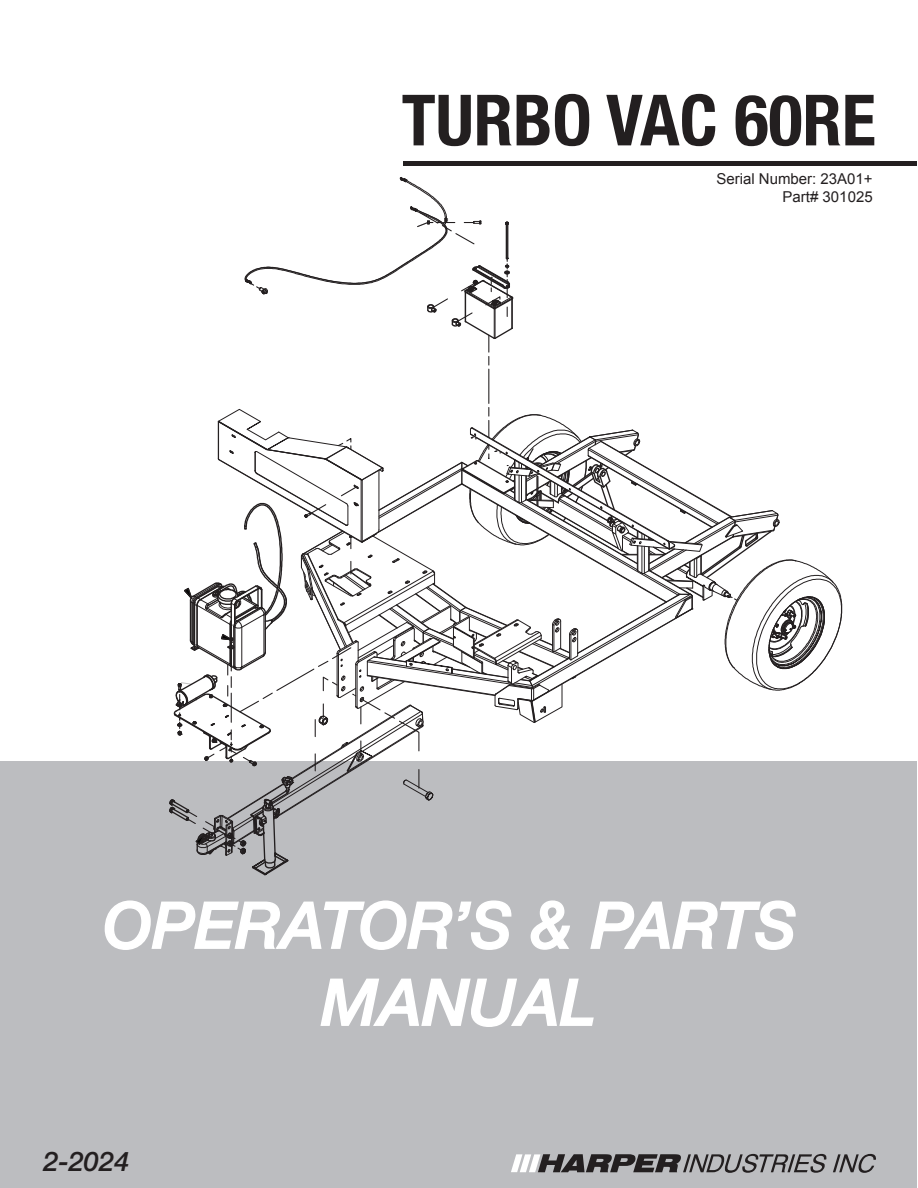
<style>
.page{position:relative;width:918px;height:1188px;background:#fff}
.page>*{position:absolute;margin:0;border:0;box-sizing:border-box;transform-origin:0 0}
.t1{font:700 condensed 70.8px "Helvetica Neue";color:#231f20}
.t2{font:italic 500 64.2px/77.1px "Helvetica Neue LT Std";color:#fff;text-align:center}
.t3{font:italic 500 27px "Helvetica Neue LT Std";color:#231f20}
.t4{font:15px "Arial";color:#231f20}
</style>
<div class="page">
<div style="left:403px;top:161px;width:513px;height:5px;background:#231f20"></div>
<div style="left:0;top:761px;width:916px;height:427px;background:#bcbdc0"></div>
<svg style="left:833px;top:1154px;width:43px;height:19px"></svg>
<svg style="left:511px;top:1154px;width:316px;height:19px"></svg>
<hr style="left:488px;top:369px;width:1px;height:34px;background:#231f20">
<svg style="left:244px;top:177px;width:270px;height:188px"></svg>
<svg style="left:104px;top:407px;width:739px;height:620px"></svg>
<p class="t1" style="left:402px;top:61px;width:476px">TURBO VAC 60RE</p>
<p class="t4" style="left:716px;top:169px;width:158px">Serial Number: 23A01+</p>
<p class="t4" style="left:783px;top:187px;width:92px">Part# 301025</p>
<p class="t2" style="left:103px;top:886px;width:695px">OPERATOR’S &amp; PARTS<br>MANUAL</p>
<p class="t3" style="left:43px;top:1145px;width:87px">2-2024</p>
</div>
